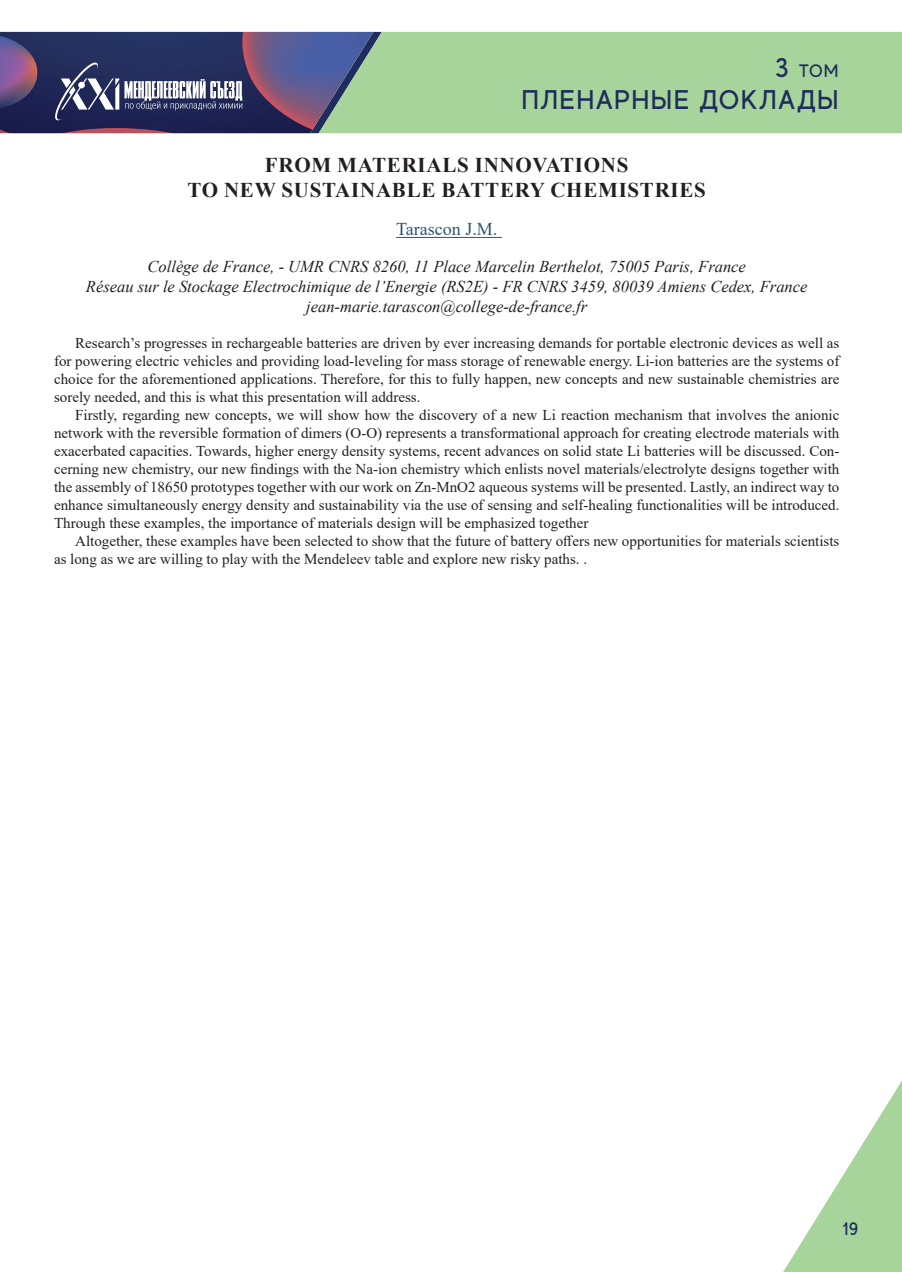
<style>
.page{position:relative;width:902px;height:1272px;background:#fff}
.page>*{position:absolute;margin:0;border:0;box-sizing:border-box;transform-origin:0 0}
.t1{font:500 27px "MADE Evolve Sans";letter-spacing:.05em;color:#1f2c5d}
.t2{font:700 21px/25.2px "Times New Roman";letter-spacing:.035em;color:#231f20;text-align:center}
.t3{font:18px "Times New Roman";color:#2e576f}
.t4{font:500 18px "MADE Evolve Sans";color:#1f2c5d}
.t5{font:italic 16.5px/19.8px "Times New Roman";color:#231f20;text-align:center}
.t6{font:15px/18px "Times New Roman";color:#231f20;text-align:justify}
.s1{font-size:27px}
</style>
<div class="page">
<div style="left:382px;top:32px;width:519px;height:101px;background:#a6d49a"></div>
<svg style="left:784px;top:1082px;width:117px;height:189px"></svg>
<svg style="left:0;top:32px;width:382px;height:101px"></svg>
<hr style="left:396px;top:237px;width:106px;height:1px;background:#2e576f">
<p class="t4" style="left:774px;top:59px;width:65px"><span class="s1">3</span> ТОМ</p>
<h1 class="t1" style="left:521px;top:83px;width:318px">ПЛЕНАРНЫЕ ДОКЛАДЫ</h1>
<h2 class="t2" style="left:187px;top:151px;width:520px">FROM MATERIALS INNOVATIONS<br>TO NEW SUSTAINABLE BATTERY CHEMISTRIES</h2>
<p class="t3" style="left:396px;top:217px;width:103px">Tarascon J.M.</p>
<p class="t5" style="left:86px;top:256px;width:723px">Collège de France, - UMR CNRS 8260, 11 Place Marcelin Berthelot, 75005 Paris, France<br>Réseau sur le Stockage Electrochimique de l’Energie (RS2E) - FR CNRS 3459, 80039 Amiens Cedex, France jean-marie.tarascon@college-de-france.fr</p>
<p class="t6" style="left:54px;top:333px;width:786px;text-indent:21px">Research’s progresses in rechargeable batteries are driven by ever increasing demands for portable electronic devices as well as for powering electric vehicles and providing load-leveling for mass storage of renewable energy. Li-ion batteries are the systems of choice for the aforementioned applications. Therefore, for this to fully happen, new concepts and new sustainable chemistries are sorely needed, and this is what this presentation will address.</p>
<p class="t6" style="left:54px;top:405px;width:786px;text-indent:21px">Firstly, regarding new concepts, we will show how the discovery of a new Li reaction mechanism that involves the anionic network with the reversible formation of dimers (O-O) represents a transformational approach for creating electrode materials with exacerbated capacities. Towards, higher energy density systems, recent advances on solid state Li batteries will be discussed. Con&shy;cerning new chemistry, our new findings with the Na-ion chemistry which enlists novel materials/electrolyte designs together with the assembly of 18650 prototypes together with our work on Zn-MnO2 aqueous systems will be presented. Lastly, an indirect way to enhance simultaneously energy density and sustainability via the use of sensing and self-healing functionalities will be introduced.<br>Through these examples, the importance of materials design will be emphasized together</p>
<p class="t6" style="left:54px;top:531px;width:786px;text-indent:21px">Altogether, these examples have been selected to show that the future of battery offers new opportunities for materials scientists as long as we are willing to play with the Mendeleev table and explore new risky paths. .</p>
<p class="t4" style="left:842px;top:1217px;width:18px">19</p>
</div>
